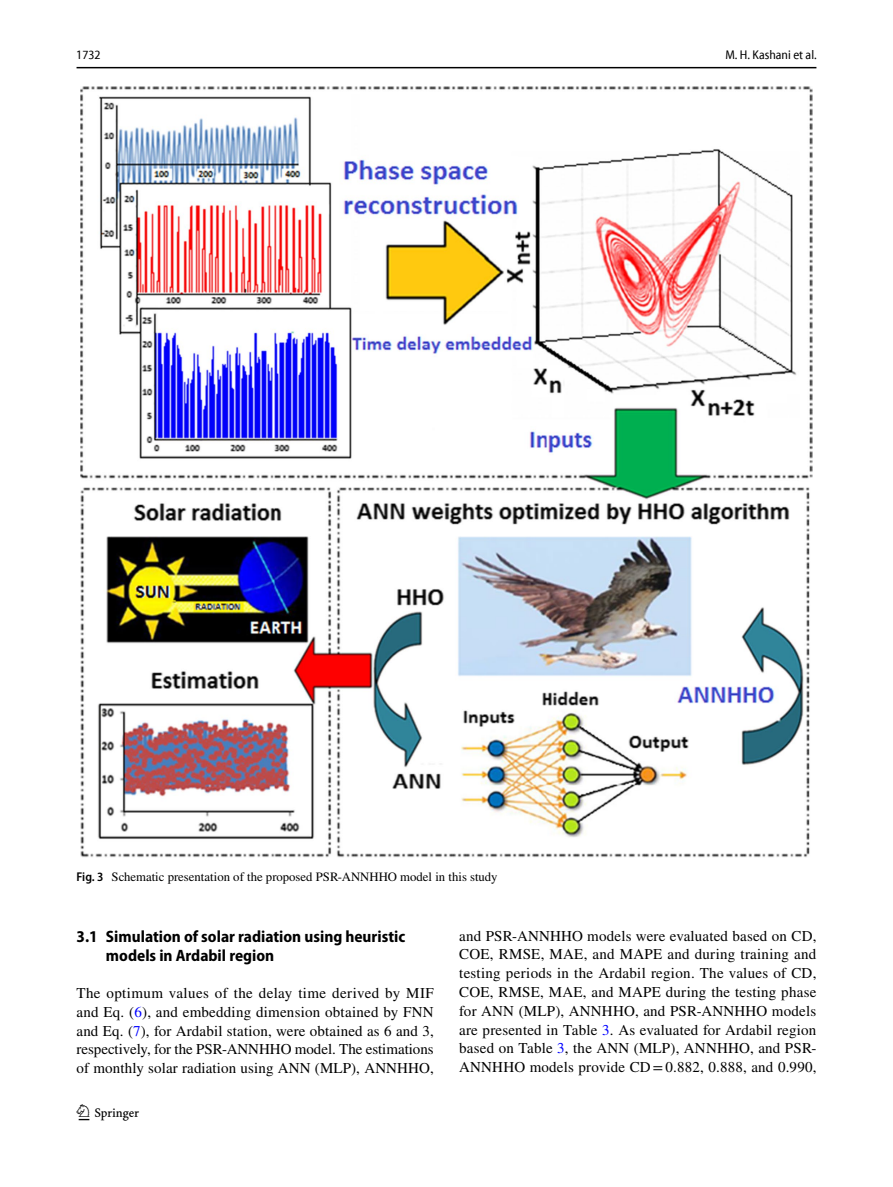
<style>
.page{position:relative;width:893px;height:1187px;background:#fff}
.page>*{position:absolute;margin:0;border:0;box-sizing:border-box;transform-origin:0 0}
.t1{font:22.5px "Springnew Regular 2";color:#000}
.t2{font:700 semi-condensed 16.5px/18.8px "Myriad Pro";color:#000}
.t3{font:15px/18.8px "STIX";letter-spacing:.005em;color:#000;text-align:justify}
.t4{font:12.75px "STIX";color:#000}
.t5{font:semi-condensed 12.75px "Myriad Pro Unic";color:#000}
.s1{font-family:"Myriad Pro";font-weight:600;font-stretch:semi-condensed}
.s2{color:#00f}
</style>
<div class="page">
<hr style="left:77px;top:67px;width:739px;height:1px;background:#000">
<img style="left:81px;top:87px;width:731px;height:770px">
<p class="t5" style="left:76px;top:50px;width:26px">1732</p>
<p class="t5" style="left:725px;top:50px;width:93px">M. H. Kashani et al.</p>
<p class="t4" style="left:77px;top:868px;width:423px"><span class="s1">Fig. 3</span> Schematic presentation of the proposed PSR-ANNHHO model in this study</p>
<p class="t2" style="left:106px;top:927px;width:301px;text-indent:-29px">3.1 Simulation of solar radiation using heuristic models in Ardabil region</p>
<p class="t3" style="left:77px;top:984px;width:359px">The optimum values of the delay time derived by MIF and Eq. (<span class="s2">6</span>), and embedding dimension obtained by FNN and Eq. (<span class="s2">7</span>), for Ardabil station, were obtained as 6 and 3, respectively, for the PSR-ANNHHO model. The estimations of monthly solar radiation using ANN (MLP), ANNHHO,</p>
<h1 class="t1" style="left:79px;top:1104px;width:62px">1 3</h1>
<p class="t3" style="left:459px;top:927px;width:359px">and PSR-ANNHHO models were evaluated based on CD, COE, RMSE, MAE, and MAPE and during training and testing periods in the Ardabil region. The values of CD, COE, RMSE, MAE, and MAPE during the testing phase for ANN (MLP), ANNHHO, and PSR-ANNHHO models are presented in Table <span class="s2">3</span>. As evaluated for Ardabil region based on Table <span class="s2">3</span>, the ANN (MLP), ANNHHO, and PSR-ANNHHO models provide CD =0.882, 0.888, and 0.990,</p>
</div>
